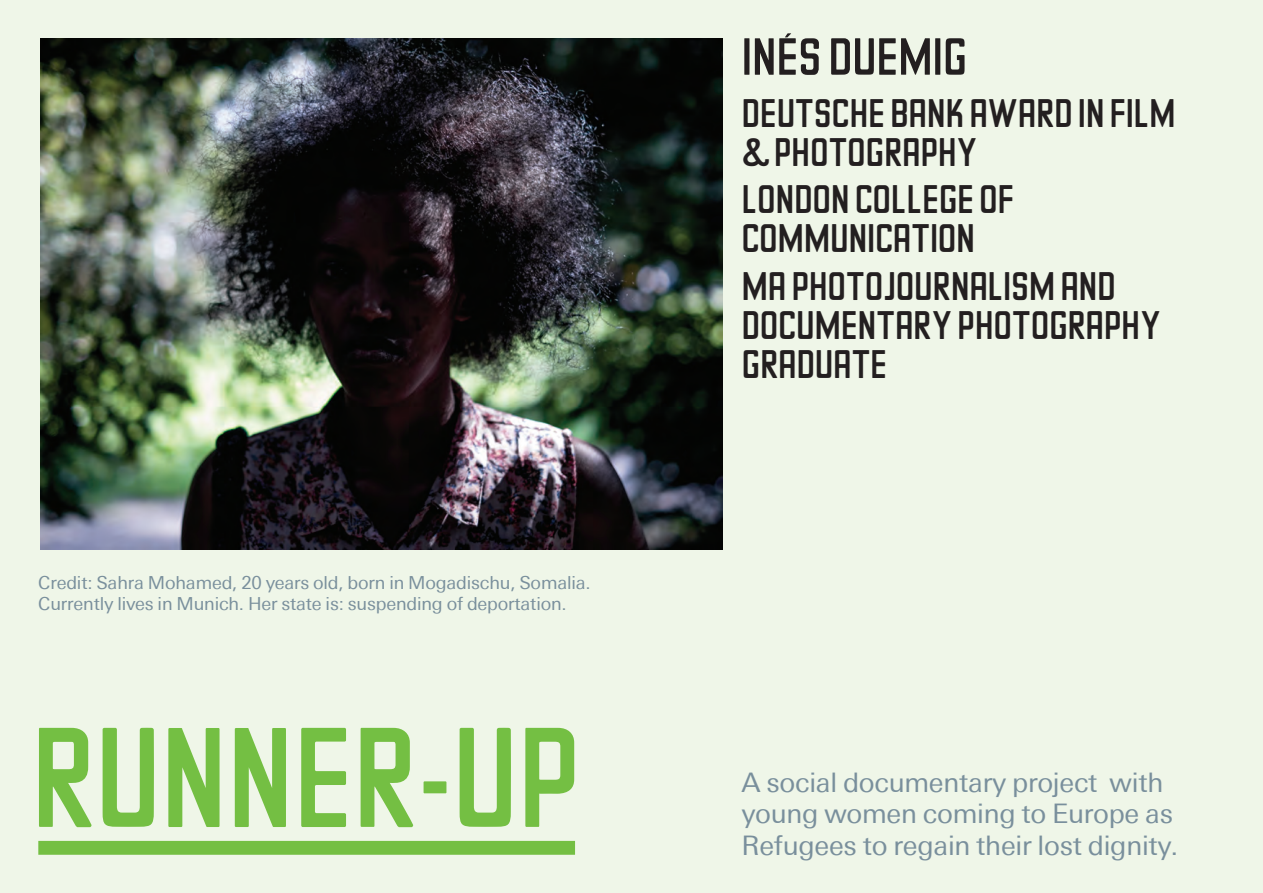
<style>
.page{position:relative;width:1263px;height:893px;background:#eff6e8}
.page>*{position:absolute;margin:0;border:0;box-sizing:border-box;transform-origin:0 0}
.t1{font:138.75px "Berber";letter-spacing:-.01em;color:#74bf43}
.t2{font:51px "Berber";letter-spacing:-.01em;color:#231f20}
.t3{font:39px/47.5px "Berber";letter-spacing:-.01em;color:#231f20}
.t4{font:27px/31.5px "Univers Deutsche Bank";letter-spacing:-.01em;color:#798f9c}
.t5{font:18px/21px "Univers Deutsche Bank";letter-spacing:-.01em;color:#798f9c}
</style>
<div class="page">
<img style="left:41px;top:38px;width:681px;height:512px">
<div style="left:38px;top:841px;width:537px;height:14px;background:#74bf43"></div>
<p class="t5" style="left:38px;top:572px;width:554px">Credit: Sahra Mohamed, 20 years old, born in Mogadischu, Somalia.<br>Currently lives in Munich. Her state is: suspending of deportation.</p>
<h1 class="t1" style="left:31px;top:709px;width:551px">RUNNER-UP</h1>
<h2 class="t2" style="left:741px;top:31px;width:154px">INÉS DUEMIG </h2>
<h3 class="t3" style="left:741px;top:92px;width:268px">DEUTSCHE BANK AWARD</h3>
<h3 class="t3" style="left:1078px;top:92px;width:95px">IN FILM</h3>
<h3 class="t3" style="left:741px;top:131px;width:88px">&amp; PHOTOGRAP</h3>
<h3 class="t3" style="left:938px;top:131px;width:38px">HY</h3>
<h3 class="t3" style="left:741px;top:178px;width:19px">LONDON</h3>
<h3 class="t3" style="left:855px;top:178px;width:161px">COLLEGE OF</h3>
<h3 class="t3" style="left:741px;top:217px;width:23px">COMM</h3>
<h3 class="t3" style="left:741px;top:217px;width:168px;text-indent:89px">UNICATION<br>MA PHOTOJO</h3>
<h3 class="t3" style="left:914px;top:265px;width:165px">URNALISM AND</h3>
<h3 class="t3" style="left:741px;top:304px;width:94px">DOCUMENTARY</h3>
<h3 class="t3" style="left:957px;top:304px;width:55px">PHOTOGRAP</h3>
<h3 class="t3" style="left:1121px;top:304px;width:38px">HY</h3>
<h3 class="t3" style="left:741px;top:343px;width:19px">GRAD</h3>
<h3 class="t3" style="left:815px;top:343px;width:33px">UATE </h3>
<h3 class="t4" style="left:741px;top:766px;width:438px">A social documentary project with young women coming to Europe as<br>Refugees to regain their lost dignity.</h3>
</div>
